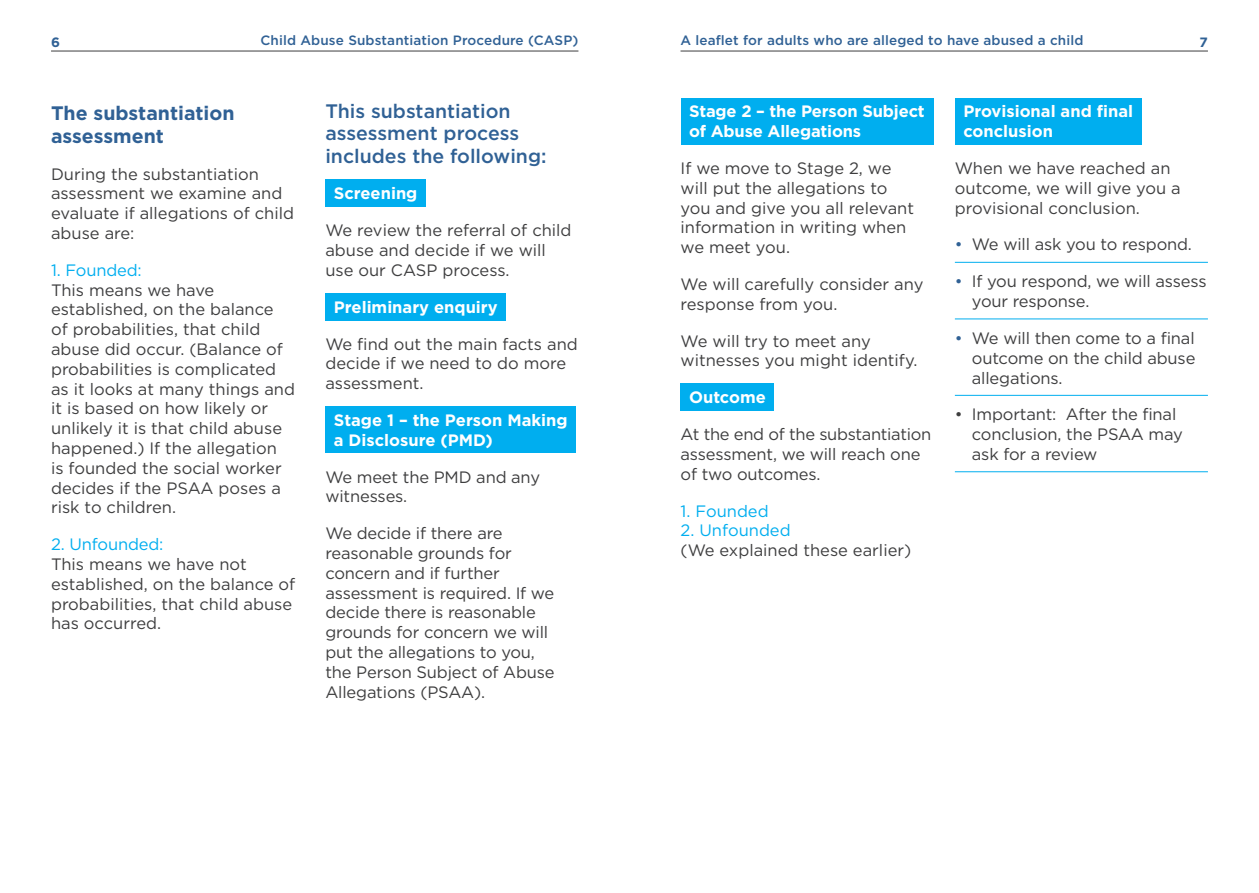
<style>
.page{position:relative;width:1259px;height:893px;background:#fff}
.page>*{position:absolute;margin:0;border:0;box-sizing:border-box;transform-origin:0 0}
.t1{font:500 19.5px/22.5px "Gotham";color:#306195}
.t2{font:700 19.5px/22.5px "Gotham";color:#306195}
.t3{font:16.5px/19.8px "Gotham";color:#3e3e3f}
.t4{font:700 16.5px/19.8px "Gotham";color:#fff}
.t5{font:16.5px/19.8px "Gotham";letter-spacing:-.02em;color:#3e3e3f}
.t6{font:16.5px "Gotham";letter-spacing:-.01em;color:#00aeef}
.t7{font:500 13.5px "Gotham";letter-spacing:.01em;color:#306195}
.t8{font:700 13.5px "Gotham";color:#306195}
.s1{color:#306195}
</style>
<div class="page">
<div style="left:325px;top:180px;width:101px;height:27px;background:#00aeef"></div>
<div style="left:325px;top:293px;width:181px;height:27px;background:#00aeef"></div>
<div style="left:325px;top:406px;width:251px;height:47px;background:#00aeef"></div>
<div style="left:680px;top:98px;width:253px;height:47px;background:#00aeef"></div>
<div style="left:680px;top:384px;width:94px;height:27px;background:#00aeef"></div>
<div style="left:955px;top:98px;width:186px;height:47px;background:#00aeef"></div>
<hr style="left:955px;top:262px;width:253px;height:1px;background:#00aeef">
<hr style="left:955px;top:319px;width:253px;height:1px;background:#00aeef">
<hr style="left:955px;top:395px;width:253px;height:1px;background:#00aeef">
<hr style="left:955px;top:471px;width:253px;height:1px;background:#00aeef">
<hr style="left:51px;top:51px;width:527px;height:1px;background:#3e3e3f">
<hr style="left:680px;top:51px;width:528px;height:1px;background:#3e3e3f">
<p class="t8" style="left:51px;top:33px;width:10px">6</p>
<p class="t7" style="left:260px;top:31px;width:319px">Child Abuse Substantiation Procedure (CASP)</p>
<p class="t7" style="left:680px;top:31px;width:404px">A leaflet for adults who are alleged to have abused a child</p>
<p class="t8" style="left:1199px;top:33px;width:10px">7</p>
<p class="t2" style="left:51px;top:102px;width:185px">The substantiation assessment</p>
<p class="t3" style="left:51px;top:163px;width:244px">During the substantiation assessment we examine and evaluate if allegations of child abuse are:</p>
<p class="t6" style="left:51px;top:259px;width:92px">1. Founded:</p>
<p class="t3" style="left:51px;top:279px;width:245px">This means we have established, on the balance<br>of probabilities, that child abuse did occur. (Balance of probabilities is complicated as it looks at many things and it is based on how likely or unlikely it is that child abuse happened.) If the allegation<br>is founded the social worker decides if the PSAA poses a risk to children.</p>
<p class="t6" style="left:51px;top:534px;width:114px">2. Unfounded:</p>
<p class="t3" style="left:51px;top:554px;width:246px">This means we have not established, on the balance of probabilities, that child abuse has occurred.</p>
<p class="t1" style="left:325px;top:99px;width:223px">This substantiation assessment process includes the following:</p>
<p class="t4" style="left:334px;top:184px;width:85px">Screening</p>
<p class="t3" style="left:325px;top:220px;width:248px">We review the referral of child abuse and decide if we will use our CASP process.</p>
<p class="t4" style="left:334px;top:297px;width:165px">Preliminary enquiry</p>
<p class="t3" style="left:325px;top:333px;width:254px">We find out the main facts and decide if we need to do more assessment.</p>
<p class="t4" style="left:334px;top:410px;width:235px">Stage 1 – the Person Making a Disclosure (PMD)</p>
<p class="t3" style="left:325px;top:466px;width:216px">We meet the PMD and any witnesses.</p>
<p class="t3" style="left:325px;top:523px;width:231px">We decide if there are reasonable grounds for concern and if further assessment is required. If we decide there is reasonable grounds for concern we will put the allegations to you, the Person Subject of Abuse<br>Allegations (PSAA).</p>
<p class="t4" style="left:689px;top:102px;width:237px">Stage 2 – the Person Subject of Abuse Allegations</p>
<p class="t3" style="left:680px;top:158px;width:235px">If we move to Stage 2, we will put the allegations to you and give you all relevant information in writing when we meet you.</p>
<p class="t3" style="left:680px;top:274px;width:244px">We will carefully consider any response from you.</p>
<p class="t3" style="left:680px;top:331px;width:238px">We will try to meet any witnesses you might identify.</p>
<p class="t4" style="left:689px;top:387px;width:78px">Outcome</p>
<p class="t5" style="left:680px;top:424px;width:252px">At the end of the substantiation assessment, we will reach one of two outcomes.</p>
<p class="t6" style="left:680px;top:500px;width:90px">1. Founded</p>
<p class="t6" style="left:680px;top:520px;width:112px">2. Unfounded</p>
<p class="t3" style="left:680px;top:540px;width:232px">(We explained these earlier)</p>
<p class="t4" style="left:963px;top:102px;width:171px">Provisional and final conclusion</p>
<p class="t3" style="left:955px;top:158px;width:227px">When we have reached an outcome, we will give you a provisional conclusion.</p>
<p class="t3" style="left:955px;top:234px;width:239px"><span class="s1">•</span> We will ask you to respond.</p>
<p class="t3" style="left:972px;top:271px;width:236px;text-indent:-17px"><span class="s1">•</span> If you respond, we will assess your response.</p>
<p class="t3" style="left:972px;top:328px;width:225px;text-align:justify;text-indent:-17px"><span class="s1">•</span> We will then come to a final outcome on the child abuse allegations.</p>
<p class="t3" style="left:972px;top:404px;width:212px;text-indent:-17px">• Important: After the final conclusion, the PSAA may ask for a review</p>
</div>
